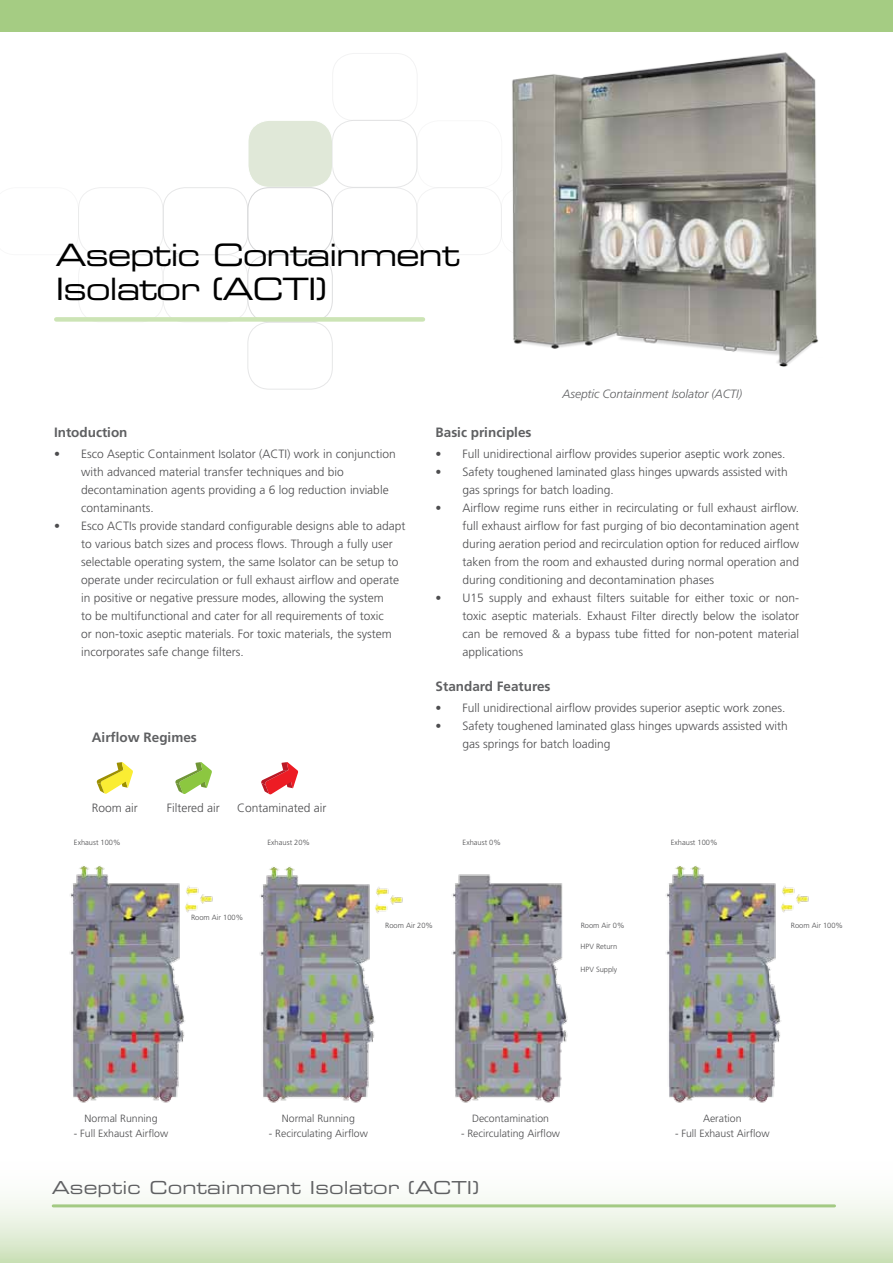
<style>
.page{position:relative;width:893px;height:1263px;background:#fff}
.page>*{position:absolute;margin:0;border:0;box-sizing:border-box;transform-origin:0 0}
.t1{font:30.75px/34.3px "Eurostile LT Std Ex 2";letter-spacing:-.04em;color:#000}
.t2{font:17.85px "Eurostile LT Std Ex 2";letter-spacing:.005em;color:#5f6062}
.t3{font:700 13.5px "Frutiger LT Std";color:#5f6062}
.t4{font:300 12px/18px "Frutiger LT Std";color:#4d4d4f}
.t5{font:italic 300 12px "Frutiger LT Std";letter-spacing:-.005em;color:#5f6062}
.t6{font:300 10.5px "Frutiger LT Std";color:#4d4d4f}
.t7{font:300 7.5px "Frutiger LT Std";color:#4d4d4f}
</style>
<div class="page">
<svg style="left:0;top:1198px;width:893px;height:65px;background:#e2edd8"></svg>
<hr style="left:53px;top:1204px;width:781px;height:3px;background:#a3ca83">
<div style="left:332px;top:187px;width:85px;height:68px;border:1px solid #aaacaf;border-radius:22px"></div>
<div style="left:332px;top:120px;width:85px;height:68px;border:1px solid #aaacaf;border-radius:22px"></div>
<div style="left:332px;top:53px;width:86px;height:68px;border:1px solid #aaacaf;border-radius:22px"></div>
<div style="left:417px;top:120px;width:85px;height:68px;border:1px solid #aaacaf;border-radius:22px"></div>
<div style="left:417px;top:187px;width:85px;height:68px;border:1px solid #aaacaf;border-radius:22px"></div>
<div style="left:163px;top:120px;width:85px;height:68px;border:1px solid #fff;border-radius:22px"></div>
<div style="left:248px;top:120px;width:84px;height:67px;background:#e0e8d8;border-radius:22px"></div>
<div style="left:248px;top:120px;width:85px;height:68px;border:1px solid #fff;border-radius:22px"></div>
<div style="left:78px;top:187px;width:85px;height:68px;border:1px solid #aaacaf;border-radius:22px"></div>
<div style="left:163px;top:187px;width:85px;height:68px;border:1px solid #aaacaf;border-radius:22px"></div>
<div style="left:247px;top:187px;width:86px;height:68px;border:1px solid #aaacaf;border-radius:22px"></div>
<div style="left:247px;top:254px;width:86px;height:68px;border:1px solid #aaacaf;border-radius:22px"></div>
<div style="left:163px;top:254px;width:85px;height:68px;border:1px solid #aaacaf;border-radius:22px"></div>
<div style="left:247px;top:322px;width:86px;height:67px;border:1px solid #aaacaf;border-radius:22px"></div>
<div style="left:78px;top:254px;width:85px;height:68px;border:1px solid #aaacaf;border-radius:22px"></div>
<img style="left:69px;top:866px;width:144px;height:237px">
<img style="left:665px;top:866px;width:144px;height:237px">
<img style="left:259px;top:866px;width:144px;height:237px">
<img style="left:451px;top:874px;width:117px;height:229px">
<div style="left:56px;top:317px;width:367px;height:5px;background:#cce4b5"></div>
<img style="left:501px;top:52px;width:318px;height:315px">
<svg style="left:175px;top:762px;width:37px;height:32px"></svg>
<svg style="left:97px;top:762px;width:36px;height:32px"></svg>
<svg style="left:261px;top:762px;width:37px;height:32px"></svg>
<div style="left:0;top:0;width:893px;height:32px;background:#a5cc83"></div>
<h1 class="t1" style="left:56px;top:237px;width:406px">Aseptic Containment<br>Isolator (ACTI)</h1>
<p class="t5" style="left:562px;top:387px;width:181px">Aseptic Containment Isolator (ACTI)</p>
<p class="t3" style="left:54px;top:425px;width:75px">Intoduction</p>
<p class="t4" style="left:81px;top:445px;width:316px;text-indent:-27px">• Esco Aseptic Containment Isolator (ACTI) work in conjunction with advanced material transfer techniques and bio decontamination agents providing a 6 log reduction inviable contaminants.</p>
<p class="t4" style="left:81px;top:517px;width:326px;text-indent:-27px">• Esco ACTIs provide standard configurable designs able to adapt to various batch sizes and process flows. Through a fully user selectable operating system, the same Isolator can be setup to operate under recirculation or full exhaust airflow and operate in positive or negative pressure modes, allowing the system<br>to be multifunctional and cater for all requirements of toxic<br>or non-toxic aseptic materials. For toxic materials, the system incorporates safe change filters.</p>
<p class="t3" style="left:92px;top:729px;width:107px">Airflow Regimes</p>
<p class="t4" style="left:92px;top:799px;width:48px">Room air</p>
<p class="t4" style="left:167px;top:799px;width:55px">Filtered air</p>
<p class="t4" style="left:237px;top:799px;width:91px">Contaminated air</p>
<p class="t3" style="left:436px;top:425px;width:97px">Basic principles</p>
<p class="t4" style="left:436px;top:445px;width:351px">• Full unidirectional airflow provides superior aseptic work zones.</p>
<p class="t4" style="left:463px;top:463px;width:327px;text-indent:-27px">• Safety toughened laminated glass hinges upwards assisted with gas springs for batch loading.</p>
<p class="t4" style="left:463px;top:499px;width:338px;text-align:justify;text-indent:-27px">• Airflow regime runs either in recirculating or full exhaust airflow. full exhaust airflow for fast purging of bio decontamination agent during aeration period and recirculation option for reduced airflow taken from the room and exhausted during normal operation and during conditioning and decontamination phases</p>
<p class="t4" style="left:463px;top:589px;width:338px;text-align:justify;text-indent:-27px">• U15 supply and exhaust filters suitable for either toxic or non&shy;toxic aseptic materials. Exhaust Filter directly below the isolator can be removed &amp; a bypass tube fitted for non-potent material applications</p>
<p class="t3" style="left:436px;top:679px;width:117px">Standard Features</p>
<p class="t4" style="left:436px;top:699px;width:351px">• Full unidirectional airflow provides superior aseptic work zones.</p>
<p class="t4" style="left:463px;top:717px;width:327px;text-indent:-27px">• Safety toughened laminated glass hinges upwards assisted with gas springs for batch loading</p>
<p class="t7" style="left:74px;top:838px;width:48px">Exhaust 100%</p>
<p class="t7" style="left:268px;top:838px;width:44px">Exhaust 20%</p>
<p class="t7" style="left:463px;top:838px;width:40px">Exhaust 0%</p>
<p class="t7" style="left:671px;top:838px;width:48px">Exhaust 100%</p>
<p class="t7" style="left:191px;top:913px;width:54px">Room Air 100%</p>
<p class="t7" style="left:385px;top:921px;width:49px">Room Air 20%</p>
<p class="t7" style="left:581px;top:921px;width:45px">Room Air 0%</p>
<p class="t7" style="left:581px;top:942px;width:38px">HPV Return</p>
<p class="t7" style="left:581px;top:965px;width:38px">HPV Supply</p>
<p class="t7" style="left:791px;top:921px;width:54px">Room Air 100%</p>
<p class="t6" style="left:85px;top:1112px;width:74px">Normal Running</p>
<p class="t6" style="left:74px;top:1127px;width:96px">- Full Exhaust Airflow</p>
<p class="t6" style="left:282px;top:1112px;width:74px">Normal Running</p>
<p class="t6" style="left:269px;top:1127px;width:100px">- Recirculating Airflow</p>
<p class="t6" style="left:472px;top:1112px;width:79px">Decontamination</p>
<p class="t6" style="left:461px;top:1127px;width:100px">- Recirculating Airflow</p>
<p class="t6" style="left:703px;top:1112px;width:40px">Aeration</p>
<p class="t6" style="left:675px;top:1127px;width:96px">- Full Exhaust Airflow</p>
<h2 class="t2" style="left:52px;top:1175px;width:429px">Aseptic Containment Isolator (ACTI)</h2>
</div>
